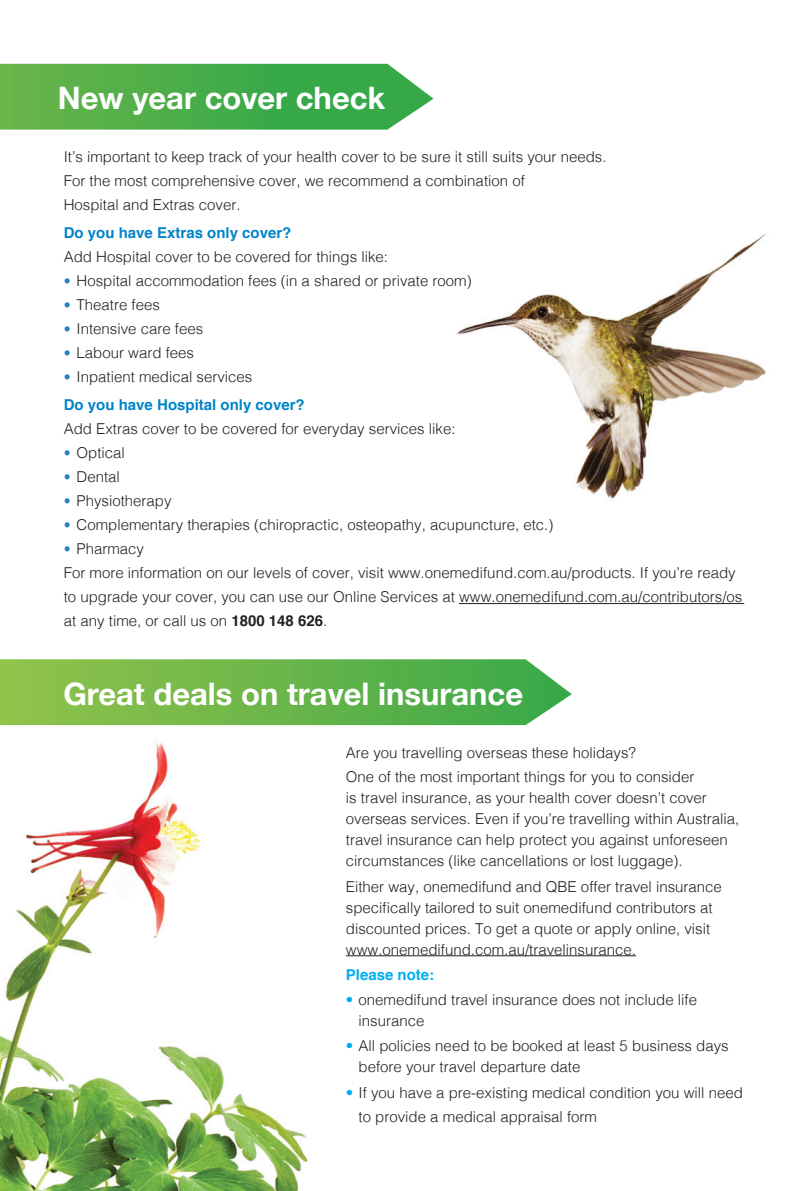
<style>
.page{position:relative;width:808px;height:1191px;background:#fff}
.page>*{position:absolute;margin:0;border:0;box-sizing:border-box;transform-origin:0 0}
.t1{font:700 30.9px "Helvetica Neue";color:#fff}
.t2{font:300 15px/21px "Helvetica";color:#231f20}
.t3{font:700 15px/28.2px "Helvetica";color:#0084ca}
.t4{font:700 15px "Helvetica";color:#00aeef}
.s1{font-family:"Helvetica Neue";font-weight:100;font-size:14.55px;color:#1b84c6}
.s2{font-weight:300;color:#231f20}
.s3{font-weight:700}
.s4{color:#00aeef}
</style>
<div class="page">
<img style="left:456px;top:233px;width:310px;height:266px">
<img style="left:0;top:740px;width:383px;height:451px">
<svg style="left:0;top:659px;width:572px;height:66px;background:#6fb951"></svg>
<svg style="left:0;top:64px;width:433px;height:66px;background:#53b153"></svg>
<hr style="left:459px;top:603px;width:285px;height:1px;background:#231f20">
<hr style="left:346px;top:955px;width:290px;height:1px;background:#231f20">
<h1 class="t1" style="left:58px;top:74px;width:329px">New year cover check</h1>
<p class="t2" style="left:64px;top:143px;width:544px;line-height:24px">It’s important to keep track of your health cover to be sure it still suits your needs.<br>For the most comprehensive cover, we recommend a combination of<br>Hospital and Extras cover.</p>
<p class="t3" style="left:64px;top:219px;width:229px">Do you have Extras only cover?</p>
<p class="t2" style="left:64px;top:245px;width:326px">Add Hospital cover to be covered for things like:</p>
<p class="t2" style="left:64px;top:269px;width:409px"><span class="s1">•</span> Hospital accommodation fees (in a shared or private room)</p>
<p class="t2" style="left:64px;top:293px;width:98px"><span class="s1">•</span> Theatre fees</p>
<p class="t2" style="left:64px;top:317px;width:141px"><span class="s1">•</span> Intensive care fees</p>
<p class="t2" style="left:64px;top:341px;width:132px"><span class="s1">•</span> Labour ward fees</p>
<p class="t3" style="left:64px;top:363px;width:242px"><span class="s1">•</span> <span class="s2">Inpatient medical services<br></span>Do you have Hospital only cover?</p>
<p class="t2" style="left:64px;top:417px;width:393px">Add Extras cover to be covered for everyday services like:</p>
<p class="t2" style="left:64px;top:441px;width:63px"><span class="s1">•</span> Optical</p>
<p class="t2" style="left:64px;top:465px;width:58px"><span class="s1">•</span> Dental</p>
<p class="t2" style="left:64px;top:489px;width:109px"><span class="s1">•</span> Physiotherapy</p>
<p class="t2" style="left:64px;top:513px;width:491px"><span class="s1">•</span> Complementary therapies (chiropractic, osteopathy, acupuncture, etc.)</p>
<p class="t2" style="left:64px;top:536px;width:680px;line-height:24px"><span class="s1">•</span> Pharmacy<br>For more information on our levels of cover, visit www.onemedifund.com.au/products. If you’re ready to upgrade your cover, you can use our Online Services at www.onemedifund.com.au/contributors/os at any time, or call us on <span class="s3">1800 148 626</span>.</p>
<h1 class="t1" style="left:63px;top:669px;width:461px">Great deals on travel insurance</h1>
<p class="t2" style="left:346px;top:740px;width:350px;line-height:24px">Are you travelling overseas these holidays?<br>One of the most important things for you to consider</p>
<p class="t2" style="left:346px;top:786px;width:395px">is travel insurance, as your health cover doesn’t cover overseas services. Even if you’re travelling within Australia, travel insurance can help protect you against unforeseen circumstances (like cancellations or lost luggage).</p>
<p class="t2" style="left:346px;top:874px;width:377px">Either way, onemedifund and QBE offer travel insurance specifically tailored to suit onemedifund contributors at discounted prices. To get a quote or apply online, visit www.onemedifund.com.au/travelinsurance.</p>
<p class="t4" style="left:346px;top:962px;width:90px">Please note:</p>
<p class="t2" style="left:359px;top:988px;width:340px;text-indent:-13px"><span class="s4">•</span> onemedifund travel insurance does not include life insurance</p>
<p class="t2" style="left:359px;top:1034px;width:372px;text-indent:-13px"><span class="s4">•</span> All policies need to be booked at least 5 business days before your travel departure date</p>
<p class="t2" style="left:359px;top:1079px;width:386px;line-height:24px;text-indent:-13px"><span class="s4">•</span> If you have a pre-existing medical condition you will need to provide a medical appraisal form</p>
</div>
